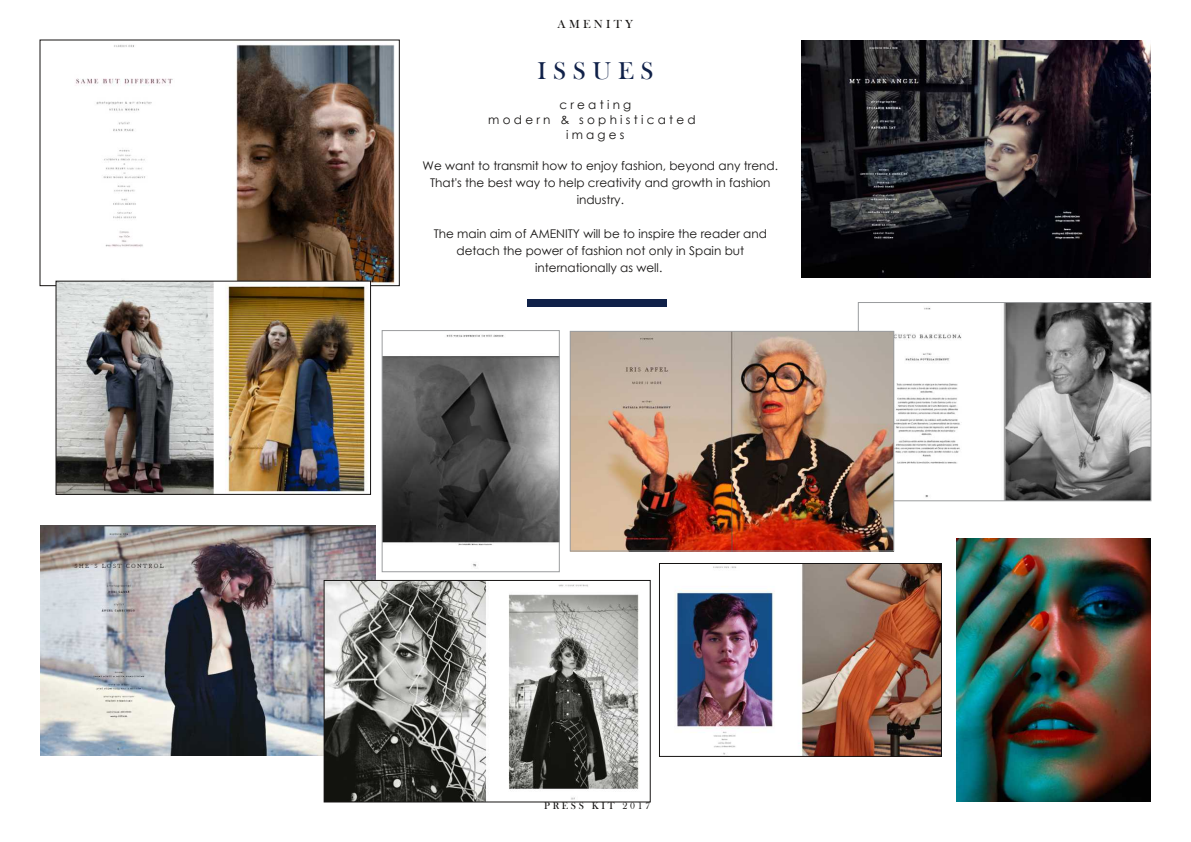
<style>
.page{position:relative;width:1191px;height:842px;background:#fff}
.page>*{position:absolute;margin:0;border:0;box-sizing:border-box;transform-origin:0 0}
.t1{font:25px "Bask Old Face";letter-spacing:.27em;color:#102149}
.t2{font:12px/17px "Century Gothic";color:#161413;text-align:center}
.t3{font:12px/15px "Century Gothic";letter-spacing:.27em;color:#161413;text-align:center}
.t4{font:12px "Bask Old Face";letter-spacing:.27em;color:#161413}
.t5{font:10px "Bask Old Face";letter-spacing:.27em;color:#161413}
</style>
<div class="page">
<img style="left:801px;top:40px;width:349px;height:238px">
<img style="left:40px;top:525px;width:335px;height:231px">
<img style="left:326px;top:582px;width:313px;height:218px">
<div style="left:324px;top:580px;width:326px;height:222px;border:1px solid #161413"></div>
<img style="left:55px;top:44px;width:340px;height:240px">
<div style="left:40px;top:40px;width:360px;height:246px;border:1px solid #161413"></div>
<img style="left:859px;top:304px;width:290px;height:195px">
<div style="left:857px;top:302px;width:294px;height:199px;border:1px solid #9a9c9e"></div>
<img style="left:572px;top:333px;width:320px;height:216px">
<div style="left:570px;top:331px;width:324px;height:220px;border:1px solid #9a9c9e"></div>
<div style="left:527px;top:299px;width:139px;height:8px;background:#102149"></div>
<img style="left:58px;top:283px;width:311px;height:210px">
<div style="left:56px;top:281px;width:315px;height:214px;border:1px solid #161413"></div>
<img style="left:675px;top:565px;width:265px;height:190px">
<div style="left:659px;top:563px;width:283px;height:194px;border:1px solid #161413"></div>
<img style="left:956px;top:539px;width:195px;height:263px">
<img style="left:383px;top:334px;width:175px;height:233px">
<div style="left:381px;top:330px;width:179px;height:242px;border:1px solid #9a9c9e"></div>
<p class="t4" style="left:557px;top:19px;width:77px">AMENITY</p>
<h1 class="t1" style="left:537px;top:60px;width:117px">ISSUES</h1>
<p class="t3" style="left:488px;top:97px;width:209px">creating<br>modern &amp; sophisticated images</p>
<p class="t2" style="left:422px;top:157px;width:357px">We want to transmit how to enjoy fashion, beyond any trend.<br>That's the best way to help creativity and growth in fashion industry.</p>
<p class="t2" style="left:434px;top:225px;width:335px">The main aim of AMENITY will be to inspire the reader and detach the power of fashion not only in Spain but internationally as well.</p>
<p class="t5" style="left:544px;top:801px;width:108px">PRESS KIT 2017</p>
</div>
